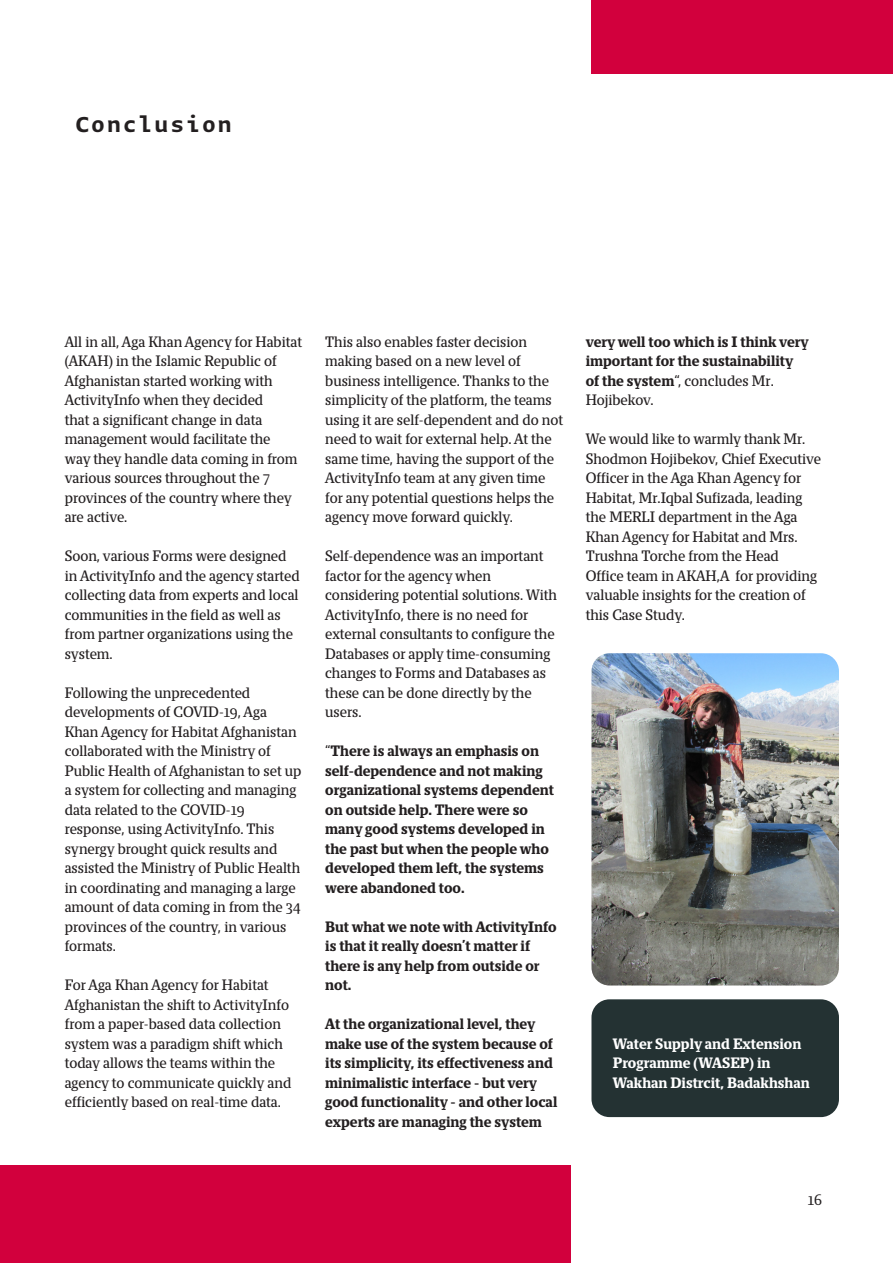
<style>
.page{position:relative;width:893px;height:1263px;background:#fff}
.page>*{position:absolute;margin:0;border:0;box-sizing:border-box;transform-origin:0 0}
.Long_title{font:25.5px "Greta Mono Std Bld";color:#231f20}
.Text_with_3_columns{font:13.5px/19.5px "Tribunal Std";color:#231f20}
.Text_with_3_columns-2{font:700 13.5px/19.5px "Tribunal Std";color:#231f20}
.Quote_or_important_f{font:700 13.5px/19.5px "Tribunal Std";color:#fff}
.s1{font-weight:400}
</style>
<div class="page">
<div style="left:591px;top:999px;width:248px;height:118px;background:#243233;border-radius:18px"></div>
<div style="left:591px;top:0;width:302px;height:74px;background:#d2003d"></div>
<div style="left:0;top:1166px;width:570px;height:97px;background:#d2003d"></div>
<img style="left:591px;top:653px;width:248px;height:332px">
<p class="Long_title" style="left:75px;top:110px;width:160px">Conclusion</p>
<p class="Text_with_3_columns" style="left:65px;top:332px;width:239px">All in all, Aga Khan Agency for Habitat (AKAH) in the Islamic Republic of<br>Afghanistan started working with<br>ActivityInfo when they decided<br>that a significant change in data management would facilitate the<br>way they handle data coming in from various sources throughout the 7 provinces of the country where they are active.</p>
<p class="Text_with_3_columns" style="left:65px;top:546px;width:237px">Soon, various Forms were designed in ActivityInfo and the agency started collecting data from experts and local communities in the field as well as from partner organizations using the system.</p>
<p class="Text_with_3_columns" style="left:65px;top:683px;width:238px">Following the unprecedented developments of COVID-19, Aga<br>Khan Agency for Habitat Afghanistan collaborated with the Ministry of<br>Public Health of Afghanistan to set up a system for collecting and managing data related to the COVID-19 response, using ActivityInfo. This synergy brought quick results and assisted the Ministry of Public Health in coordinating and managing a large amount of data coming in from the 34 provinces of the country, in various formats.</p>
<p class="Text_with_3_columns" style="left:65px;top:975px;width:228px">For Aga Khan Agency for Habitat Afghanistan the shift to ActivityInfo from a paper-based data collection system was a paradigm shift which today allows the teams within the agency to communicate quickly and efficiently based on real-time data.</p>
<p class="Text_with_3_columns" style="left:325px;top:332px;width:239px">This also enables faster decision making based on a new level of business intelligence. Thanks to the simplicity of the platform, the teams using it are self-dependent and do not need to wait for external help. At the same time, having the support of the ActivityInfo team at any given time for any potential questions helps the agency move forward quickly.</p>
<p class="Text_with_3_columns" style="left:325px;top:546px;width:233px">Self-dependence was an important factor for the agency when considering potential solutions. With<br>ActivityInfo, there is no need for external consultants to configure the<br>Databases or apply time-consuming changes to Forms and Databases as these can be done directly by the users.</p>
<p class="Text_with_3_columns-2" style="left:325px;top:741px;width:230px"><span class="s1">“</span>There is always an emphasis on self-dependence and not making organizational systems dependent on outside help. There were so many good systems developed in the past but when the people who developed them left, the systems were abandoned too.</p>
<p class="Text_with_3_columns-2" style="left:325px;top:917px;width:233px">But what we note with ActivityInfo is that it really doesn’t matter if there is any help from outside or not.</p>
<p class="Text_with_3_columns-2" style="left:325px;top:1014px;width:234px">At the organizational level, they make use of the system because of its simplicity, its effectiveness and minimalistic interface - but very good functionality - and other local experts are managing the system</p>
<p class="Text_with_3_columns-2" style="left:586px;top:332px;width:225px">very well too which is I think very important for the sustainability of the system<span class="s1">“, concludes Mr.<br>Hojibekov.</span></p>
<p class="Text_with_3_columns" style="left:586px;top:429px;width:237px">We would like to warmly thank Mr.<br>Shodmon Hojibekov, Chief Executive<br>Officer in the Aga Khan Agency for<br>Habitat, Mr.Iqbal Sufizada, leading the MERLI department in the Aga<br>Khan Agency for Habitat and Mrs.<br>Trushna Torche from the Head<br>Office team in AKAH,A for providing valuable insights for the creation of this Case Study.</p>
<p class="Quote_or_important_f" style="left:613px;top:1034px;width:199px">Water Supply and Extension<br>Programme (WASEP) in<br>Wakhan Distrcit, Badakhshan</p>
<p class="Text_with_3_columns" style="left:808px;top:1190px;width:15px">16</p>
</div>
